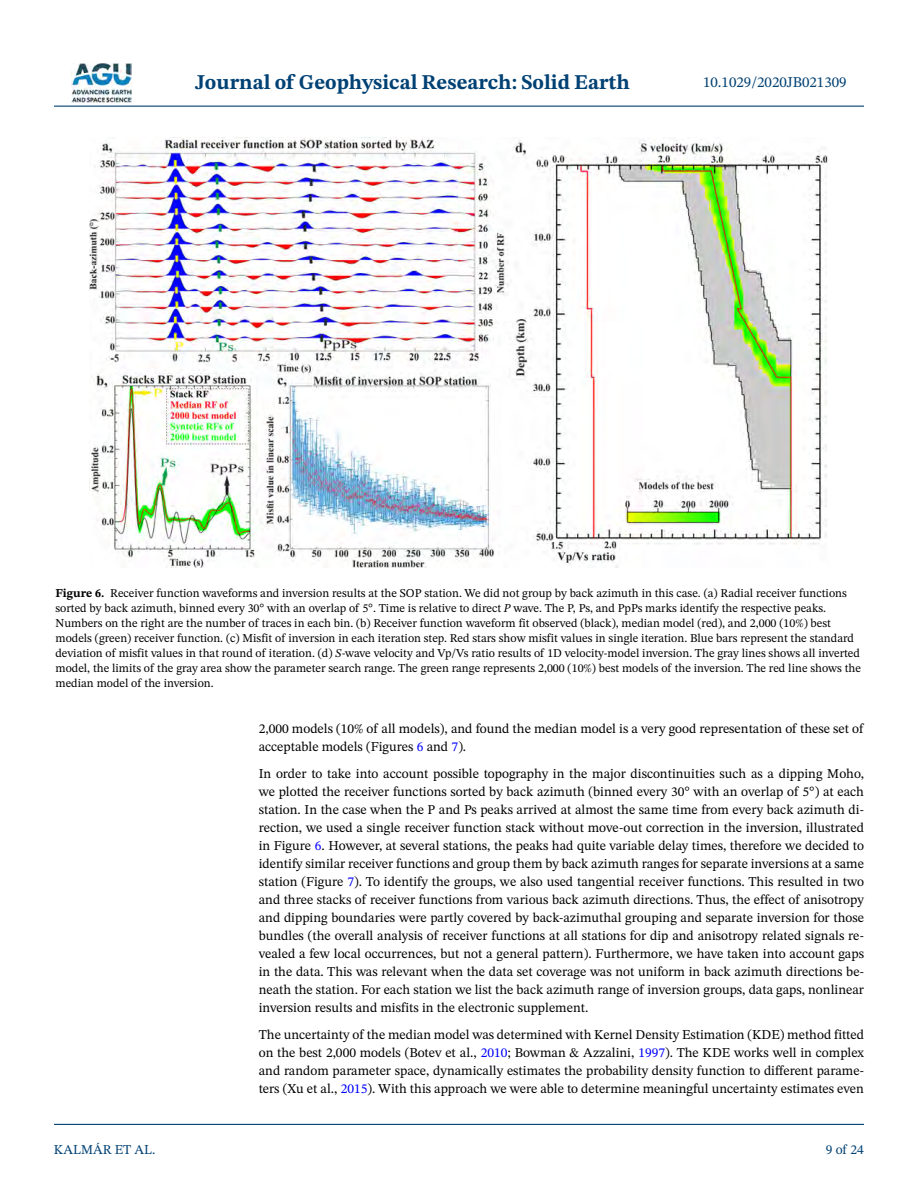
<style>
.page{position:relative;width:918px;height:1188px;background:#fff}
.page>*{position:absolute;margin:0;border:0;box-sizing:border-box;transform-origin:0 0}
.t1{font:700 21px "STIX Two Text";color:#004174}
.t2{font:15px "STIX Two Text";color:#004174}
.t3{font:13.5px/18px "STIX Two Text";color:#000;text-align:justify}
.t4{font:13.5px "STIX Two Text";color:#004174}
.t5{font:12px/15px "STIX Two Text";color:#000}
.s1{font-weight:700}
.s2{font-style:italic}
.s3{color:#00f}
</style>
<div class="page">
<hr style="left:54px;top:106px;width:810px;height:1px;background:#004174">
<hr style="left:54px;top:1124px;width:810px;height:1px;background:#004174">
<img style="left:71px;top:63px;width:60px;height:39px">
<img style="left:90px;top:137px;width:738px;height:431px">
<h1 class="t1" style="left:195px;top:67px;width:436px">Journal of Geophysical Research: Solid Earth</h1>
<p class="t2" style="left:703px;top:72px;width:145px">10.1029/2020JB021309</p>
<p class="t5" style="left:56px;top:585px;width:807px"><span class="s1">Figure 6.</span> Receiver function waveforms and inversion results at the SOP station. We did not group by back azimuth in this case. (a) Radial receiver functions sorted by back azimuth, binned every 30° with an overlap of 5°. Time is relative to direct <span class="s2">P</span> wave. The P, Ps, and PpPs marks identify the respective peaks.<br>Numbers on the right are the number of traces in each bin. (b) Receiver function waveform fit observed (black), median model (red), and 2,000 (10%) best models (green) receiver function. (c) Misfit of inversion in each iteration step. Red stars show misfit values in single iteration. Blue bars represent the standard deviation of misfit values in that round of iteration. (d) <span class="s2">S</span>-wave velocity and Vp/Vs ratio results of 1D velocity-model inversion. The gray lines shows all inverted model, the limits of the gray area show the parameter search range. The green range represents 2,000 (10%) best models of the inversion. The red line shows the median model of the inversion.</p>
<p class="t4" style="left:54px;top:1140px;width:103px">KALMÁR ET AL.</p>
<p class="t3" style="left:259px;top:719px;width:606px">2,000 models (10% of all models), and found the median model is a very good representation of these set of acceptable models (Figures <span class="s3">6</span> and <span class="s3">7</span>).</p>
<p class="t3" style="left:259px;top:764px;width:607px">In order to take into account possible topography in the major discontinuities such as a dipping Moho, we plotted the receiver functions sorted by back azimuth (binned every 30° with an overlap of 5°) at each station. In the case when the P and Ps peaks arrived at almost the same time from every back azimuth di&shy;rection, we used a single receiver function stack without move-out correction in the inversion, illustrated in Figure <span class="s3">6</span>. However, at several stations, the peaks had quite variable delay times, therefore we decided to identify similar receiver functions and group them by back azimuth ranges for separate inversions at a same station (Figure <span class="s3">7</span>). To identify the groups, we also used tangential receiver functions. This resulted in two and three stacks of receiver functions from various back azimuth directions. Thus, the effect of anisotropy and dipping boundaries were partly covered by back-azimuthal grouping and separate inversion for those bundles (the overall analysis of receiver functions at all stations for dip and anisotropy related signals re&shy;vealed a few local occurrences, but not a general pattern). Furthermore, we have taken into account gaps in the data. This was relevant when the data set coverage was not uniform in back azimuth directions be&shy;neath the station. For each station we list the back azimuth range of inversion groups, data gaps, nonlinear inversion results and misfits in the electronic supplement.</p>
<p class="t3" style="left:259px;top:1025px;width:607px">The uncertainty of the median model was determined with Kernel Density Estimation (KDE) method fitted on the best 2,000 models (Botev et al., <span class="s3">2010</span>; Bowman &amp; Azzalini, <span class="s3">1997</span>). The KDE works well in complex and random parameter space, dynamically estimates the probability density function to different parame&shy;ters (Xu et al., <span class="s3">2015</span>). With this approach we were able to determine meaningful uncertainty estimates even</p>
<p class="t4" style="left:826px;top:1140px;width:40px">9 of 24</p>
</div>
